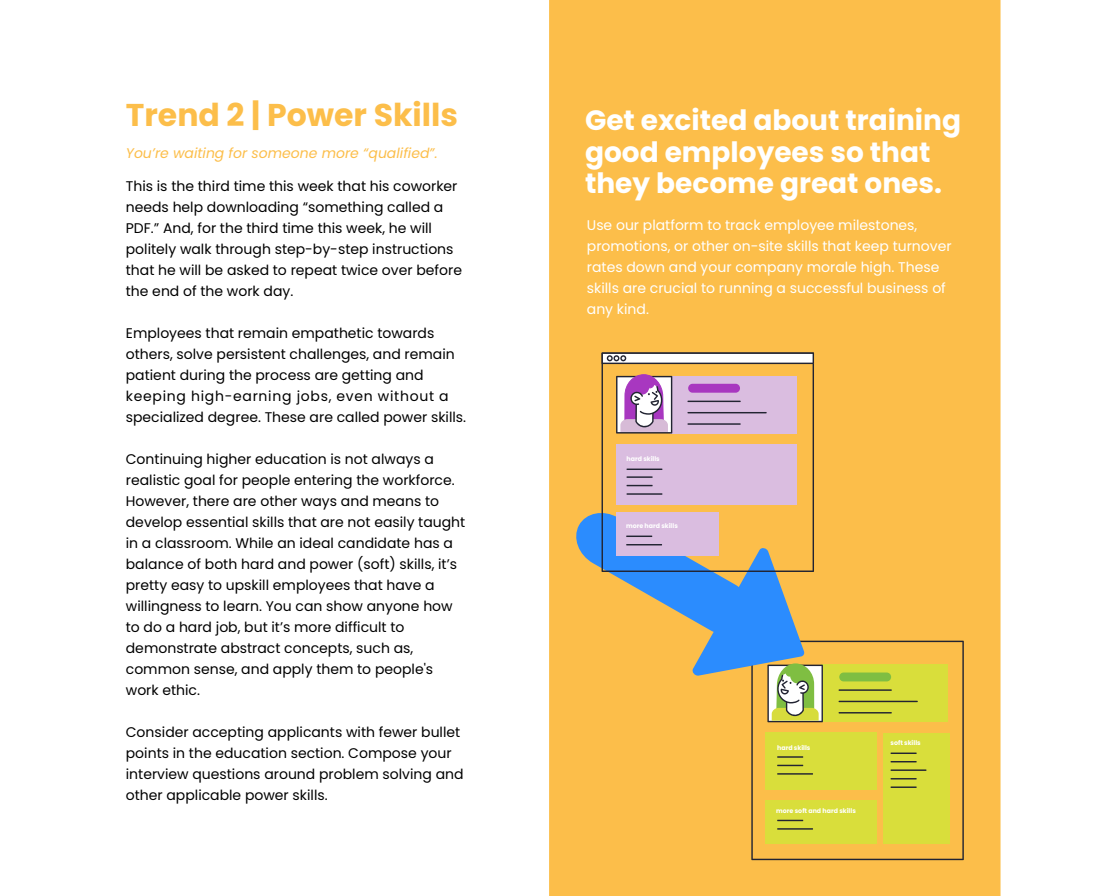
<style>
.page{position:relative;width:1120px;height:896px;background:#fff}
.page>*{position:absolute;margin:0;border:0;box-sizing:border-box;transform-origin:0 0}
.t1{font:700 31.5px "Poppins";color:#fcbe4a}
.t2{font:700 28px/31.5px "Poppins";color:#fff}
.t3{font:14px/21px "Poppins";color:#000}
.t4{font:14px/21px "Poppins";color:#fff}
.t5{font:italic 14px "Poppins";color:#fcbe4a}
.t6{font:700 6.48px "Poppins";color:#fff}
</style>
<div class="page">
<div style="left:549px;top:0;width:452px;height:896px;background:#fcbe4a"></div>
<svg style="left:751px;top:641px;width:213px;height:219px;background:#eeb748"></svg>
<div style="left:766px;top:800px;width:111px;height:43px;background:#d9de3b"></div>
<div style="left:766px;top:733px;width:111px;height:57px;background:#d9de3b"></div>
<hr style="left:777px;top:756px;width:26px;height:2px;background:#222432">
<svg style="left:777px;top:765px;width:26px;height:1px"></svg>
<hr style="left:777px;top:773px;width:36px;height:2px;background:#222432">
<div style="left:883px;top:733px;width:66px;height:110px;background:#d9de3b"></div>
<svg style="left:891px;top:753px;width:26px;height:1px"></svg>
<svg style="left:891px;top:761px;width:26px;height:1px"></svg>
<hr style="left:891px;top:769px;width:35px;height:2px;background:#222432">
<div style="left:822px;top:665px;width:126px;height:57px;background:#d9de3b"></div>
<div style="left:839px;top:673px;width:52px;height:8px;background:#7fbe42;border-radius:4px"></div>
<hr style="left:839px;top:689px;width:53px;height:2px;background:#222432">
<hr style="left:839px;top:701px;width:79px;height:1px;background:#222432">
<hr style="left:839px;top:712px;width:53px;height:2px;background:#222432">
<svg style="left:777px;top:820px;width:26px;height:1px"></svg>
<hr style="left:777px;top:828px;width:36px;height:2px;background:#222432">
<hr style="left:891px;top:778px;width:26px;height:2px;background:#222432">
<hr style="left:891px;top:786px;width:26px;height:2px;background:#222432">
<svg style="left:602px;top:364px;width:212px;height:145px;background:#f2b74b"></svg>
<svg style="left:602px;top:352px;width:212px;height:12px"></svg>
<svg style="left:572px;top:509px;width:251px;height:213px;background:#bcaf89"></svg>
<hr style="left:626px;top:544px;width:36px;height:1px;background:#222432">
<div style="left:670px;top:376px;width:127px;height:58px;background:#dabde0"></div>
<div style="left:688px;top:384px;width:52px;height:9px;background:#a837c0;border-radius:4px"></div>
<hr style="left:687px;top:401px;width:54px;height:1px;background:#222432">
<hr style="left:687px;top:412px;width:80px;height:1px;background:#222432">
<hr style="left:687px;top:423px;width:54px;height:2px;background:#222432">
<svg style="left:616px;top:374px;width:56px;height:60px"></svg>
<div style="left:616px;top:445px;width:181px;height:60px;background:#dabde0"></div>
<hr style="left:627px;top:476px;width:26px;height:2px;background:#222432">
<svg style="left:627px;top:485px;width:26px;height:1px"></svg>
<hr style="left:627px;top:493px;width:35px;height:2px;background:#222432">
<hr style="left:627px;top:469px;width:35px;height:1px;background:#222432">
<h1 class="t1" style="left:126px;top:97px;width:334px">Trend 2 | Power Skills</h1>
<p class="t5" style="left:126px;top:145px;width:313px">You’re waiting for someone more “qualified”.</p>
<p class="t3" style="left:126px;top:176px;width:338px">This is the third time this week that his coworker needs help downloading “something called a PDF.” And, for the third time this week, he will politely walk through step-by-step instructions that he will be asked to repeat twice over before the end of the work day.</p>
<p class="t3" style="left:126px;top:323px;width:342px">Employees that remain empathetic towards others, solve persistent challenges, and remain patient during the process are getting and keeping high-earning jobs, even without a specialized degree. These are called power skills.</p>
<p class="t3" style="left:126px;top:449px;width:341px">Continuing higher education is not always a realistic goal for people entering the workforce.<br>However, there are other ways and means to develop essential skills that are not easily taught in a classroom. While an ideal candidate has a balance of both hard and power (soft) skills, it’s pretty easy to upskill employees that have a willingness to learn. You can show anyone how to do a hard job, but it’s more difficult to demonstrate abstract concepts, such as, common sense, and apply them to people's work ethic.</p>
<p class="t3" style="left:126px;top:722px;width:339px">Consider accepting applicants with fewer bullet points in the education section. Compose your interview questions around problem solving and other applicable power skills.</p>
<h2 class="t2" style="left:585px;top:105px;width:378px">Get excited about training good employees so that they become great ones.</h2>
<p class="t4" style="left:587px;top:215px;width:366px">Use our platform to track employee milestones, promotions, or other on-site skills that keep turnover rates down and your company morale high. These skills are crucial to running a successful business of any kind.</p>
<p class="t6" style="left:627px;top:455px;width:35px">hard skills</p>
<p class="t6" style="left:626px;top:522px;width:53px">more hard skills</p>
<p class="t6" style="left:777px;top:744px;width:35px">hard skills</p>
<p class="t6" style="left:776px;top:807px;width:81px">more soft and hard skills</p>
<p class="t6" style="left:891px;top:739px;width:32px">soft skills</p>
</div>
